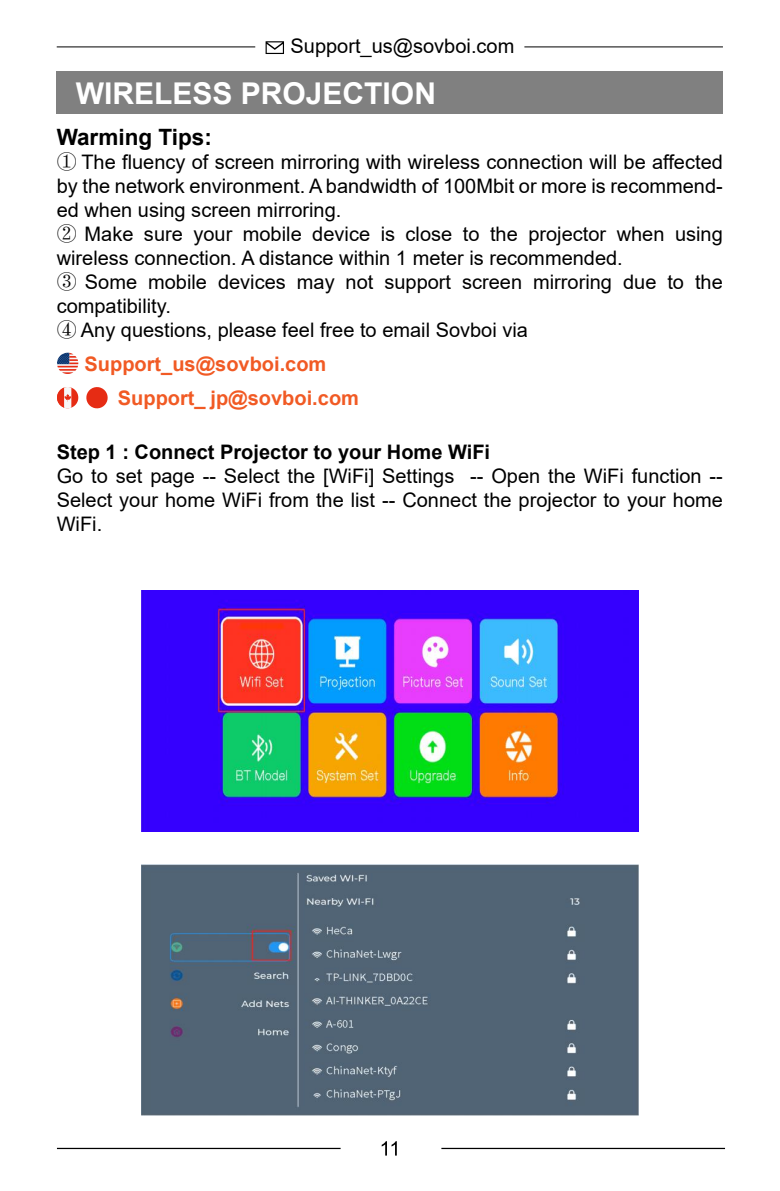
<style>
.page{position:relative;width:780px;height:1191px;background:#fff}
.page>*{position:absolute;margin:0;border:0;box-sizing:border-box;transform-origin:0 0}
.t1{font:700 30px "Arial";color:#fff}
.t2{font:700 22.5px "Arial";color:#000}
.t3{font:20px/24px "Arial";color:#000}
.t4{font:700 20px/34px "Arial";color:#f15a24}
.t5{font:700 20px "Arial";color:#000}
.s1{font-family:"Adobe Song Std";font-weight:300}
</style>
<div class="page">
<div style="left:57px;top:71px;width:666px;height:42px;background:#808080"></div>
<svg style="left:58px;top:352px;width:21px;height:22px"></svg>
<svg style="left:58px;top:387px;width:21px;height:22px"></svg>
<svg style="left:86px;top:387px;width:22px;height:22px"></svg>
<img style="left:142px;top:864px;width:496px;height:251px">
<img style="left:142px;top:590px;width:496px;height:242px">
<hr style="left:57px;top:1147px;width:283px;height:2px;background:#000">
<hr style="left:441px;top:1147px;width:284px;height:2px;background:#000">
<svg style="left:381px;top:1141px;width:16px;height:14px"></svg>
<hr style="left:57px;top:46px;width:198px;height:1px;background:#000">
<hr style="left:524px;top:46px;width:199px;height:1px;background:#000">
<svg style="left:265px;top:41px;width:19px;height:13px"></svg>
<p class="t3" style="left:290px;top:34px;width:225px">Support_us@sovboi.com</p>
<h1 class="t1" style="left:76px;top:72px;width:362px">WIRELESS PROJECTION</h1>
<p class="t2" style="left:57px;top:121px;width:157px">Warming Tips:</p>
<p class="t3" style="left:57px;top:149px;width:667px"><span class="s1">①</span> The fluency of screen mirroring with wireless connection will be affected by the network environment. A bandwidth of 100Mbit or more is recommend&shy;ed when using screen mirroring.<br><span class="s1">②</span> Make sure your mobile device is close to the projector when using wireless connection. A distance within 1 meter is recommended.<br><span class="s1">③</span> Some mobile devices may not support screen mirroring due to the compatibility.<br><span class="s1">④</span> Any questions, please feel free to email Sovboi via</p>
<p class="t4" style="left:118px;top:347px;width:242px;text-indent:-33px">Support_us@sovboi.com<br>Support_ jp@sovboi.com</p>
<p class="t5" style="left:57px;top:437px;width:435px">Step 1 : Connect Projector to your Home WiFi</p>
<p class="t3" style="left:57px;top:463px;width:667px;text-align:justify">Go to set page -- Select the [WiFi] Settings -- Open the WiFi function -- Select your home WiFi from the list -- Connect the projector to your home WiFi.</p>
</div>
